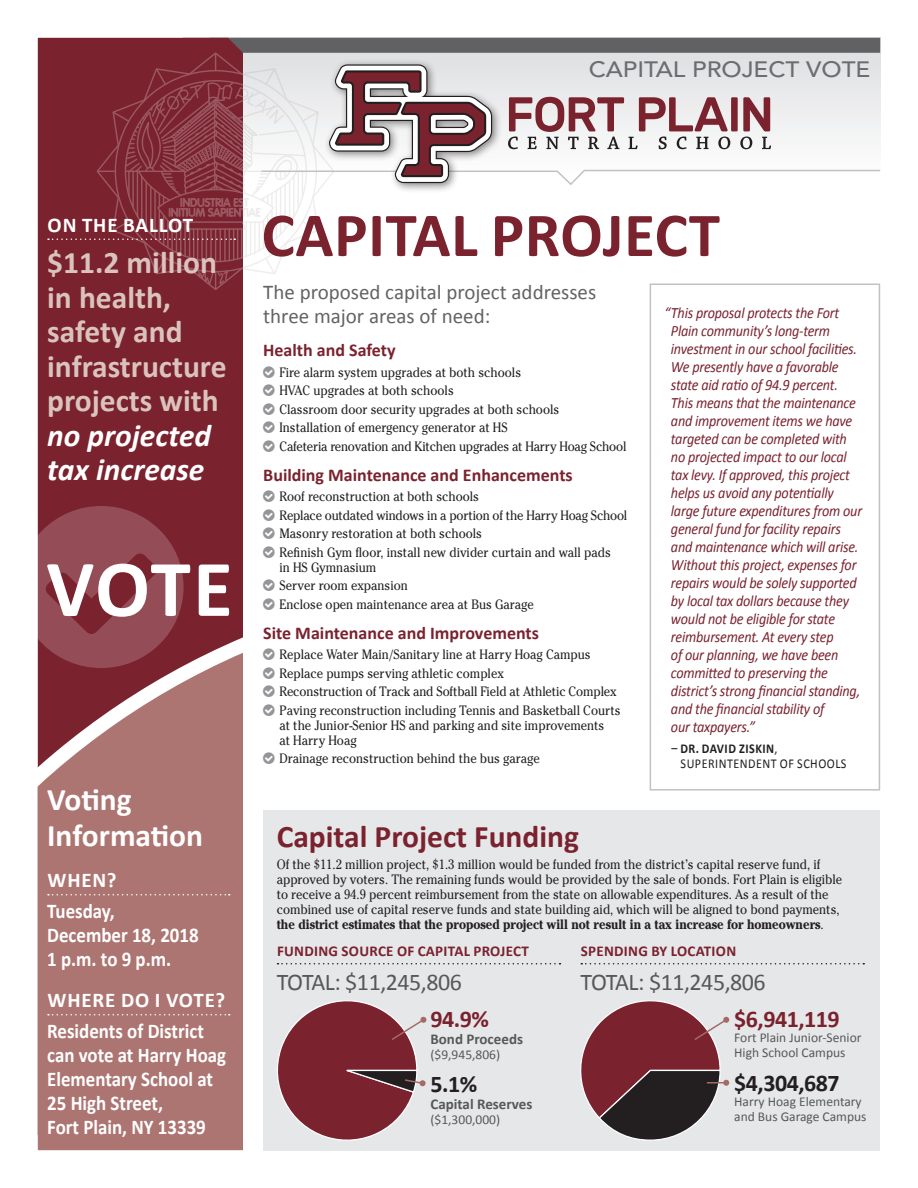
<style>
.page{position:relative;width:918px;height:1188px;background:#fff}
.page>*{position:absolute;margin:0;border:0;box-sizing:border-box;transform-origin:0 0}
.t1{font:700 81.15px "Calibri";color:#fff}
.Headline__large{font:700 63px "Calibri";letter-spacing:.01em;color:#7a222e}
.t2{font:700 31.5px/34.5px "Calibri";color:#dbc3bd}
.Headline{font:700 31.5px "Calibri";color:#7a222e}
.Headline-2{font:700 31.5px/36px "Calibri";color:#fff}
.pie_chart__totals{font:24px "Calibri";letter-spacing:-.02em;color:#57585a}
.pie_chart__large_num{font:700 24px "Calibri";letter-spacing:-.02em;color:#7a222e}
.pie_chart__large_num-2{font:700 24px "Calibri";letter-spacing:-.02em;color:#231f20}
.t3{font:500 22.2px "Avenir LT Std";color:#6c6d70;scale:1.1 1}
.margin-white-largebo{font:700 21px/24px "Calibri";color:#fff;scale:.9 1}
.kicker{font:21px/24px "Calibri";color:#636366}
.margin-subhead-allca{font:700 21px "Calibri";letter-spacing:.04em;color:#fff}
.subhead{font:700 18px "Calibri";color:#7a222e}
.quote{font:italic 15.75px/18px "Calibri";letter-spacing:-.015em;color:#7a222e;scale:.9 1}
.pie_chart__head{font:700 15px "Calibri";letter-spacing:.02em;color:#7a222e}
.pie_chart__label{font:700 15px "Calibri";color:#57585a}
.body__hanging_indent{font:13.5px/15px "Cheltenham Std";color:#231f20;scale:.9 1}
.body{font:13.5px/15px "Cheltenham Std";color:#231f20;scale:.9 1}
.pie_chart__label_sma{font:13.5px/15px "Calibri";color:#57585a}
.quote__name{font:13.5px/15px "Calibri";letter-spacing:.04em;color:#231f20;scale:.9 1}
.s1{font-style:italic;color:#fff}
.s2{font-weight:700}
</style>
<div class="page">
<div style="left:210px;top:38px;width:670px;height:15px;background:#616164"></div>
<div style="left:38px;top:38px;width:205px;height:599px;background:#7a222e"></div>
<div style="left:38px;top:844px;width:205px;height:306px;background:#ac7572"></div>
<svg style="left:37px;top:637px;width:206px;height:207px;fill:#ac7572"></svg>
<div style="left:263px;top:810px;width:617px;height:340px;background:#e6e7e9"></div>
<svg style="left:48px;top:894px;width:182px;height:2px"></svg>
<svg style="left:48px;top:1014px;width:182px;height:2px"></svg>
<svg style="left:48px;top:53px;width:833px;height:237px"></svg>
<div style="left:650px;top:284px;width:230px;height:507px;border:2px solid #c1c2c4"></div>
<svg style="left:278px;top:963px;width:283px;height:1px"></svg>
<svg style="left:581px;top:963px;width:283px;height:1px"></svg>
<svg style="left:277px;top:1000px;width:149px;height:141px"></svg>
<svg style="left:580px;top:1000px;width:149px;height:141px"></svg>
<svg style="left:37px;top:506px;width:147px;height:162px"></svg>
<h3 class="t3" style="left:589px;top:56px;width:258px">CAPITAL PROJECT VOTE</h3>
<p class="margin-subhead-allca" style="left:48px;top:211px;width:147px">ON THE BALLOT</p>
<p class="t2" style="left:47px;top:245px;width:181px">$11.2 million in health, safety and infrastructure projects with <span class="s1">no projected tax increase</span></p>
<p class="t1" style="left:46px;top:537px;width:188px">VOTE</p>
<p class="Headline-2" style="left:47px;top:782px;width:157px">Voting<br>Information</p>
<p class="margin-subhead-allca" style="left:48px;top:867px;width:70px">WHEN?</p>
<p class="margin-white-largebo" style="left:47px;top:899px;width:170px">Tuesday,<br>December 18, 2018<br>1 p.m. to 9 p.m.</p>
<p class="margin-subhead-allca" style="left:48px;top:987px;width:179px">WHERE DO I VOTE?</p>
<p class="margin-white-largebo" style="left:47px;top:1019px;width:200px">Residents of District can vote at Harry Hoag<br>Elementary School at<br>25 High Street,<br>Fort Plain, NY 13339</p>
<p class="Headline__large" style="left:261px;top:195px;width:460px">CAPITAL PROJECT</p>
<p class="kicker" style="left:263px;top:280px;width:335px">The proposed capital project addresses three major areas of need:</p>
<p class="subhead" style="left:263px;top:339px;width:134px">Health and Safety</p>
<p class="body__hanging_indent" style="left:279px;top:365px;width:270px">Fire alarm system upgrades at both schools</p>
<p class="body__hanging_indent" style="left:279px;top:383px;width:195px">HVAC upgrades at both schools</p>
<p class="body__hanging_indent" style="left:279px;top:402px;width:312px">Classroom door security upgrades at both schools</p>
<p class="body__hanging_indent" style="left:279px;top:420px;width:255px">Installation of emergency generator at HS</p>
<p class="body__hanging_indent" style="left:279px;top:439px;width:387px">Cafeteria renovation and Kitchen upgrades at Harry Hoag School</p>
<p class="subhead" style="left:263px;top:463px;width:311px">Building Maintenance and Enhancements</p>
<p class="body__hanging_indent" style="left:279px;top:489px;width:223px">Roof reconstruction at both schools</p>
<p class="body__hanging_indent" style="left:279px;top:508px;width:388px">Replace outdated windows in a portion of the Harry Hoag School</p>
<p class="body__hanging_indent" style="left:279px;top:526px;width:227px">Masonry restoration at both schools</p>
<p class="body__hanging_indent" style="left:279px;top:545px;width:370px">Refinish Gym floor, install new divider curtain and wall pads in HS Gymnasium</p>
<p class="body__hanging_indent" style="left:279px;top:578px;width:144px">Server room expansion</p>
<p class="body__hanging_indent" style="left:279px;top:597px;width:284px">Enclose open maintenance area at Bus Garage</p>
<p class="subhead" style="left:263px;top:621px;width:277px">Site Maintenance and Improvements</p>
<p class="body__hanging_indent" style="left:279px;top:647px;width:347px">Replace Water Main/Sanitary line at Harry Hoag Campus</p>
<p class="body__hanging_indent" style="left:279px;top:665px;width:251px">Replace pumps serving athletic complex</p>
<p class="body__hanging_indent" style="left:279px;top:684px;width:376px">Reconstruction of Track and Softball Field at Athletic Complex</p>
<p class="body__hanging_indent" style="left:279px;top:702px;width:381px">Paving reconstruction including Tennis and Basketball Courts at the Junior-Senior HS and parking and site improvements<br>at Harry Hoag</p>
<p class="body__hanging_indent" style="left:279px;top:751px;width:291px">Drainage reconstruction behind the bus garage</p>
<p class="quote" style="left:671px;top:303px;width:214px;text-indent:-6px">“This proposal protects the Fort<br>Plain community’s long-term investment in our school facilities.<br>We presently have a favorable state aid ratio of 94.9 percent.<br>This means that the maintenance and improvement items we have targeted can be completed with no projected impact to our local tax levy. If approved, this project helps us avoid any potentially large future expenditures from our general fund for facility repairs and maintenance which will arise.<br>Without this project, expenses for repairs would be solely supported by local tax dollars because they would not be eligible for state reimbursement. At every step<br>of our planning, we have been committed to preserving the district’s strong financial standing, and the financial stability of<br>our taxpayers.”</p>
<p class="quote__name" style="left:681px;top:741px;width:186px;text-indent:-9px">– <span class="s2">DR. DAVID ZISKIN</span>,<br>SUPERINTENDENT OF SCHOOLS</p>
<p class="Headline" style="left:277px;top:817px;width:304px">Capital Project Funding</p>
<p class="body" style="left:277px;top:857px;width:630px">Of the $11.2 million project, $1.3 million would be funded from the district’s capital reserve fund, if approved by voters. The remaining funds would be provided by the sale of bonds. Fort Plain is eligible to receive a 94.9 percent reimbursement from the state on allowable expenditures. As a result of the combined use of capital reserve funds and state building aid, which will be aligned to bond payments, <span class="s2">the district estimates that the proposed project will not result in a tax increase for homeowners</span>.</p>
<p class="pie_chart__head" style="left:277px;top:942px;width:253px">FUNDING SOURCE OF CAPITAL PROJECT</p>
<p class="pie_chart__totals" style="left:277px;top:967px;width:187px">TOTAL: $11,245,806</p>
<p class="pie_chart__large_num" style="left:430px;top:1004px;width:60px">94.9%</p>
<p class="pie_chart__label" style="left:430px;top:1029px;width:94px">Bond Proceeds</p>
<p class="pie_chart__label_sma" style="left:430px;top:1047px;width:71px">($9,945,806)</p>
<p class="pie_chart__large_num-2" style="left:430px;top:1069px;width:48px">5.1%</p>
<p class="pie_chart__label" style="left:430px;top:1094px;width:103px">Capital Reserves</p>
<p class="pie_chart__label_sma" style="left:430px;top:1112px;width:71px">($1,300,000)</p>
<p class="pie_chart__head" style="left:581px;top:942px;width:157px">SPENDING BY LOCATION</p>
<p class="pie_chart__totals" style="left:580px;top:967px;width:187px">TOTAL: $11,245,806</p>
<p class="pie_chart__large_num" style="left:734px;top:1004px;width:107px">$6,941,119</p>
<p class="pie_chart__label_sma" style="left:734px;top:1030px;width:129px">Fort Plain Junior-Senior<br>High School Campus</p>
<p class="pie_chart__large_num-2" style="left:734px;top:1068px;width:107px">$4,304,687</p>
<p class="pie_chart__label_sma" style="left:734px;top:1094px;width:134px">Harry Hoag Elementary and Bus Garage Campus</p>
</div>
